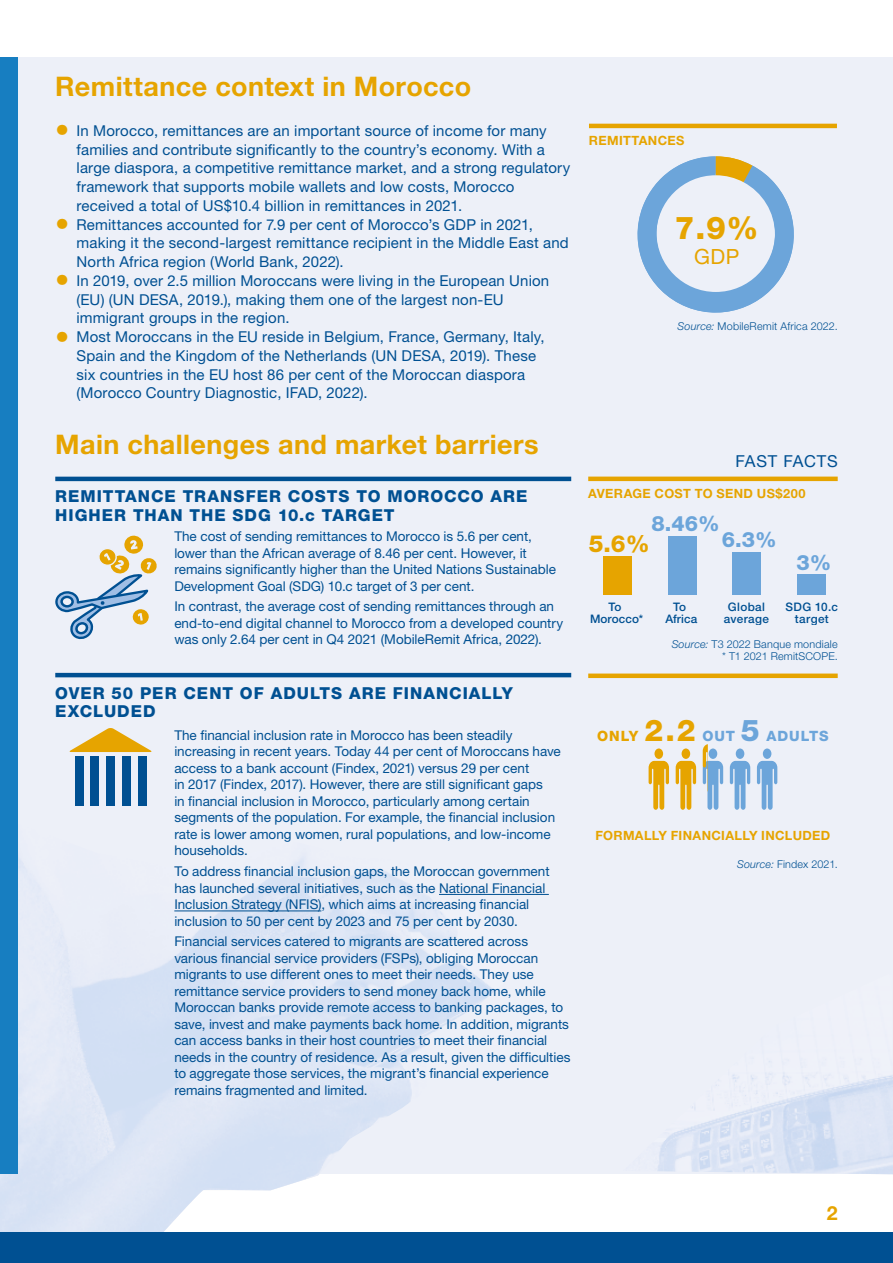
<style>
.page{position:relative;width:893px;height:1263px;background:#fff}
.page>*{position:absolute;margin:0;border:0;box-sizing:border-box;transform-origin:0 0}
.t1{font:800 31.35px "Helvetica Neue LT Std";color:#e6a400}
.t2{font:700 27px "Helvetica Neue LT Std";letter-spacing:.015em;color:#e6a400}
.t3{font:800 23.55px "Helvetica Neue LT Std";color:#e6a400}
.t4{font:800 21.15px "Helvetica Neue LT Std";color:#6ca5da}
.t5{font:21px "Helvetica Neue LT Std";color:#e6a400}
.t6{font:700 19.5px "Helvetica Neue LT Std";color:#e6a400}
.t7{font:800 16.5px/18.8px "Helvetica Neue LT Std";letter-spacing:.06em;color:#005092}
.t8{font:16.5px "Helvetica Neue LT Std";letter-spacing:.045em;color:#005092}
.t9{font:15px/18.8px "Helvetica Neue LT Std";letter-spacing:.01em;color:#005092}
.t10{font:800 14.25px "Helvetica Neue LT Std";letter-spacing:.065em;color:#6ca5da}
.t11{font:13.5px/16.5px "Helvetica Neue LT Std";color:#005092}
.t12{font:700 12.75px "Helvetica Neue LT Std";letter-spacing:.03em;color:#e6a400}
.t13{font:500 11.7px/12.9px "Helvetica Neue LT Std";letter-spacing:.02em;color:#005092;text-align:center}
.t14{font:300 10.8px/12px "Helvetica Neue LT Std";letter-spacing:.015em;color:#005092;text-align:right}
.s1{font-weight:700;font-size:28.5px;color:#e6a400}
.s2{font-style:italic}
.s3{color:#e6a400}
.s4{font-size:30px;color:#e6a400}
.s5{font-size:30px}
</style>
<div class="page">
<div style="left:0;top:57px;width:893px;height:1117px;background:#edf0f8"></div>
<img style="left:0;top:817px;width:529px;height:416px">
<img style="left:657px;top:1061px;width:235px;height:113px">
<div style="left:0;top:57px;width:17px;height:1117px;background:#177ec1"></div>
<div style="left:0;top:1233px;width:893px;height:30px;background:#005092"></div>
<svg style="left:892px;top:1075px;width:1px;height:158px"></svg>
<hr style="left:589px;top:124px;width:248px;height:4px;background:#e6a400">
<svg style="left:637px;top:156px;width:157px;height:157px"></svg>
<hr style="left:55px;top:477px;width:516px;height:4px;background:#005092">
<svg style="left:55px;top:535px;width:102px;height:105px"></svg>
<hr style="left:55px;top:673px;width:516px;height:4px;background:#005092">
<svg style="left:69px;top:728px;width:83px;height:24px"></svg>
<div style="left:75px;top:757px;width:8px;height:49px;background:#005092"></div>
<div style="left:91px;top:757px;width:8px;height:49px;background:#005092"></div>
<div style="left:107px;top:757px;width:8px;height:49px;background:#005092"></div>
<div style="left:122px;top:757px;width:8px;height:49px;background:#005092"></div>
<div style="left:138px;top:757px;width:8px;height:49px;background:#005092"></div>
<hr style="left:439px;top:894px;width:110px;height:1px;background:#005092">
<hr style="left:174px;top:911px;width:147px;height:1px;background:#005092">
<hr style="left:588px;top:477px;width:250px;height:4px;background:#e6a400">
<div style="left:588px;top:673px;width:250px;height:5px;background:#e6a400"></div>
<div style="left:603px;top:556px;width:28px;height:39px;background:#e6a400"></div>
<div style="left:797px;top:575px;width:29px;height:20px;background:#6ca5da"></div>
<div style="left:668px;top:536px;width:28px;height:59px;background:#6ca5da"></div>
<div style="left:733px;top:552px;width:28px;height:43px;background:#6ca5da"></div>
<div style="left:654px;top:748px;width:9px;height:11px;background:#e6a400;border-radius:50%"></div>
<svg style="left:649px;top:761px;width:20px;height:49px"></svg>
<div style="left:682px;top:748px;width:8px;height:11px;background:#e6a400;border-radius:50%"></div>
<svg style="left:676px;top:761px;width:20px;height:49px"></svg>
<div style="left:736px;top:748px;width:8px;height:11px;background:#6ca5da;border-radius:50%"></div>
<svg style="left:730px;top:761px;width:20px;height:49px"></svg>
<div style="left:763px;top:748px;width:8px;height:11px;background:#6ca5da;border-radius:50%"></div>
<svg style="left:757px;top:761px;width:20px;height:49px"></svg>
<svg style="left:703px;top:744px;width:20px;height:66px"></svg>
<h2 class="t2" style="left:55px;top:69px;width:417px">Remittance context in Morocco</h2>
<p class="t9" style="left:77px;top:121px;width:495px;text-indent:-21px"><span class="s1">•</span> In Morocco, remittances are an important source of income for many families and contribute significantly to the country’s economy. With a large diaspora, a competitive remittance market, and a strong regulatory framework that supports mobile wallets and low costs, Morocco received a total of US$10.4 billion in remittances in 2021.</p>
<p class="t9" style="left:77px;top:215px;width:494px;text-indent:-21px"><span class="s1">•</span> Remittances accounted for 7.9 per cent of Morocco’s GDP in 2021, making it the second-largest remittance recipient in the Middle East and<br>North Africa region (World Bank, 2022).</p>
<p class="t9" style="left:77px;top:271px;width:474px;text-indent:-21px"><span class="s1">•</span> In 2019, over 2.5 million Moroccans were living in the European Union (EU) (UN DESA, 2019.), making them one of the largest non-EU immigrant groups in the region.</p>
<p class="t9" style="left:77px;top:327px;width:470px;text-indent:-21px"><span class="s1">•</span> Most Moroccans in the EU reside in Belgium, France, Germany, Italy, Spain and the Kingdom of the Netherlands (UN DESA, 2019). These six countries in the EU host 86 per cent of the Moroccan diaspora (Morocco Country Diagnostic, IFAD, 2022).</p>
<h2 class="t2" style="left:55px;top:428px;width:485px">Main challenges and market barriers</h2>
<p class="t7" style="left:55px;top:487px;width:474px">REMITTANCE TRANSFER COSTS TO MOROCCO ARE<br>HIGHER THAN THE SDG 10.c TARGET</p>
<p class="t11" style="left:174px;top:528px;width:383px">The cost of sending remittances to Morocco is 5.6 per cent, lower than the African average of 8.46 per cent. However, it remains significantly higher than the United Nations Sustainable Development Goal (SDG) 10.c target of 3 per cent.</p>
<p class="t11" style="left:174px;top:598px;width:390px">In contrast, the average cost of sending remittances through an end-to-end digital channel to Morocco from a developed country was only 2.64 per cent in Q4 2021 (MobileRemit Africa, 2022).</p>
<p class="t7" style="left:55px;top:683px;width:459px">OVER 50 PER CENT OF ADULTS ARE FINANCIALLY<br>EXCLUDED</p>
<p class="t11" style="left:174px;top:726px;width:388px">The financial inclusion rate in Morocco has been steadily increasing in recent years. Today 44 per cent of Moroccans have access to a bank account (Findex, 2021) versus 29 per cent<br>in 2017 (Findex, 2017). However, there are still significant gaps<br>in financial inclusion in Morocco, particularly among certain segments of the population. For example, the financial inclusion rate is lower among women, rural populations, and low-income households.</p>
<p class="t11" style="left:174px;top:863px;width:377px">To address financial inclusion gaps, the Moroccan government has launched several initiatives, such as the National Financial Inclusion Strategy (NFIS), which aims at increasing financial inclusion to 50 per cent by 2023 and 75 per cent by 2030.</p>
<p class="t11" style="left:174px;top:933px;width:398px">Financial services catered to migrants are scattered across various financial service providers (FSPs), obliging Moroccan migrants to use different ones to meet their needs. They use remittance service providers to send money back home, while Moroccan banks provide remote access to banking packages, to save, invest and make payments back home. In addition, migrants can access banks in their host countries to meet their financial needs in the country of residence. As a result, given the difficulties to aggregate those services, the migrant’s financial experience remains fragmented and limited.</p>
<p class="t12" style="left:589px;top:133px;width:97px">REMITTANCES</p>
<h1 class="t1" style="left:675px;top:209px;width:85px">7.9%</h1>
<h3 class="t5" style="left:694px;top:244px;width:47px">GDP</h3>
<p class="t14" style="left:678px;top:320px;width:162px"><span class="s2">Source:</span> MobileRemit Africa 2022.</p>
<p class="t8" style="left:735px;top:451px;width:104px">FAST FACTS</p>
<p class="t12" style="left:588px;top:486px;width:219px">AVERAGE COST TO SEND US$200</p>
<h3 class="t4" style="left:652px;top:511px;width:70px">8.46%</h3>
<h3 class="t4" style="left:722px;top:527px;width:56px">6.3%</h3>
<h3 class="t3" style="left:589px;top:529px;width:62px">5.6%</h3>
<h3 class="t4" style="left:796px;top:550px;width:36px">3%</h3>
<p class="t13" style="left:590px;top:600px;width:55px">To<br>Morocco*</p>
<p class="t13" style="left:665px;top:600px;width:34px">To<br>Africa</p>
<p class="t13" style="left:724px;top:600px;width:46px">Global average</p>
<p class="t13" style="left:786px;top:600px;width:54px">SDG 10.c target</p>
<p class="t14" style="left:672px;top:638px;width:168px"><span class="s2">Source:</span> T3 2022 Banque mondiale * T1 2021 RemitSCOPE.</p>
<p class="t10" style="left:597px;top:727px;width:233px"><span class="s3">ONLY</span> <span class="s4">2.2</span> OUT <span class="s5">5</span> ADULTS</p>
<p class="t12" style="left:595px;top:828px;width:236px">FORMALLY FINANCIALLY INCLUDED</p>
<p class="t14" style="left:737px;top:858px;width:102px"><span class="s2">Source:</span> Findex 2021.</p>
<h3 class="t6" style="left:827px;top:1200px;width:12px">2</h3>
</div>
